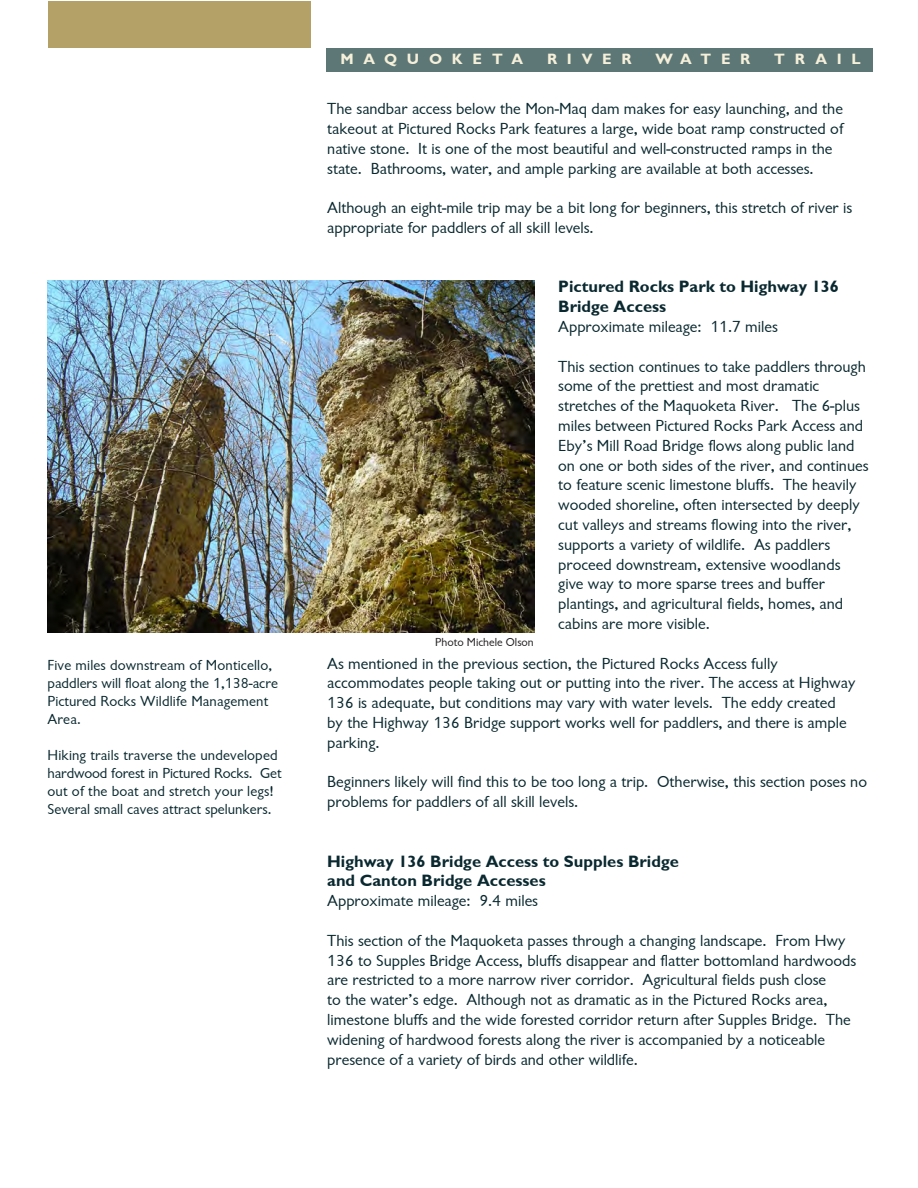
<style>
.page{position:relative;width:918px;height:1188px;background:#fff}
.page>*{position:absolute;margin:0;border:0;box-sizing:border-box;transform-origin:0 0}
.t1{font:16.5px/19.8px "Garrison Sans";color:#09282f}
.t2{font:16.5px/19.8px "Garrison Sans BOLD";color:#09282f}
.t3{font:15px/18px "Garrison Sans";letter-spacing:.01em;color:#09282f}
.t4{font:15px "Garrison Sans";letter-spacing:-.01em;color:#09282f}
.t5{font:15px "Garrison Sans BOLD";letter-spacing:.65em;color:#f6f0da}
.t6{font:12px "Garrison Sans";color:#231f20}
</style>
<div class="page">
<div style="left:326px;top:48px;width:546px;height:23px;background:#5c7775"></div>
<div style="left:48px;top:1px;width:262px;height:70px;background:#b4a168"></div>
<div style="left:27px;top:48px;width:283px;height:23px;background:#fff"></div>
<img style="left:48px;top:281px;width:486px;height:352px">
<p class="t3" style="left:48px;top:656px;width:226px">Five miles downstream of Monticello,</p>
<p class="t3" style="left:48px;top:674px;width:232px">paddlers will float along the 1,138-acre<br>Pictured Rocks Wildlife Management</p>
<p class="t3" style="left:48px;top:710px;width:35px">Area.</p>
<p class="t3" style="left:48px;top:746px;width:232px">Hiking trails traverse the undeveloped</p>
<p class="t4" style="left:48px;top:765px;width:236px">hardwood forest in Pictured Rocks. Get</p>
<p class="t3" style="left:48px;top:782px;width:228px">out of the boat and stretch your legs!</p>
<p class="t3" style="left:48px;top:800px;width:225px">Several small caves attract spelunkers.</p>
<p class="t5" style="left:341px;top:51px;width:184px">MAQUOKETA</p>
<p class="t5" style="left:547px;top:51px;width:86px">RIVER</p>
<p class="t5" style="left:655px;top:51px;width:97px">WATER</p>
<p class="t5" style="left:774px;top:51px;width:88px">TRAIL</p>
<p class="t1" style="left:327px;top:99px;width:518px">The sandbar access below the Mon-Maq dam makes for easy launching, and the takeout at Pictured Rocks Park features a large, wide boat ramp constructed of native stone. It is one of the most beautiful and well-constructed ramps in the state. Bathrooms, water, and ample parking are available at both accesses.</p>
<p class="t1" style="left:327px;top:198px;width:527px">Although an eight-mile trip may be a bit long for beginners, this stretch of river is appropriate for paddlers of all skill levels.</p>
<p class="t2" style="left:558px;top:277px;width:282px">Pictured Rocks Park to Highway 136<br>Bridge Access</p>
<p class="t1" style="left:558px;top:317px;width:221px">Approximate mileage: 11.7 miles</p>
<p class="t1" style="left:558px;top:357px;width:312px">This section continues to take paddlers through some of the prettiest and most dramatic stretches of the Maquoketa River. The 6-plus miles between Pictured Rocks Park Access and Eby’s Mill Road Bridge flows along public land on one or both sides of the river, and continues to feature scenic limestone bluffs. The heavily wooded shoreline, often intersected by deeply cut valleys and streams flowing into the river, supports a variety of wildlife. As paddlers proceed downstream, extensive woodlands give way to more sparse trees and buffer plantings, and agricultural fields, homes, and cabins are more visible.</p>
<p class="t1" style="left:327px;top:654px;width:530px">As mentioned in the previous section, the Pictured Rocks Access fully accommodates people taking out or putting into the river. The access at Highway 136 is adequate, but conditions may vary with water levels. The eddy created by the Highway 136 Bridge support works well for paddlers, and there is ample parking.</p>
<p class="t1" style="left:327px;top:772px;width:541px">Beginners likely will find this to be too long a trip. Otherwise, this section poses no problems for paddlers of all skill levels.</p>
<p class="t6" style="left:435px;top:636px;width:100px">Photo Michele Olson</p>
<p class="t2" style="left:327px;top:851px;width:353px">Highway 136 Bridge Access to Supples Bridge</p>
<p class="t2" style="left:327px;top:871px;width:220px">and Canton Bridge Accesses</p>
<p class="t1" style="left:327px;top:891px;width:212px">Approximate mileage: 9.4 miles</p>
<p class="t1" style="left:327px;top:931px;width:531px">This section of the Maquoketa passes through a changing landscape. From Hwy 136 to Supples Bridge Access, bluffs disappear and flatter bottomland hardwoods are restricted to a more narrow river corridor. Agricultural fields push close<br>to the water’s edge. Although not as dramatic as in the Pictured Rocks area, limestone bluffs and the wide forested corridor return after Supples Bridge. The widening of hardwood forests along the river is accompanied by a noticeable presence of a variety of birds and other wildlife.</p>
</div>
